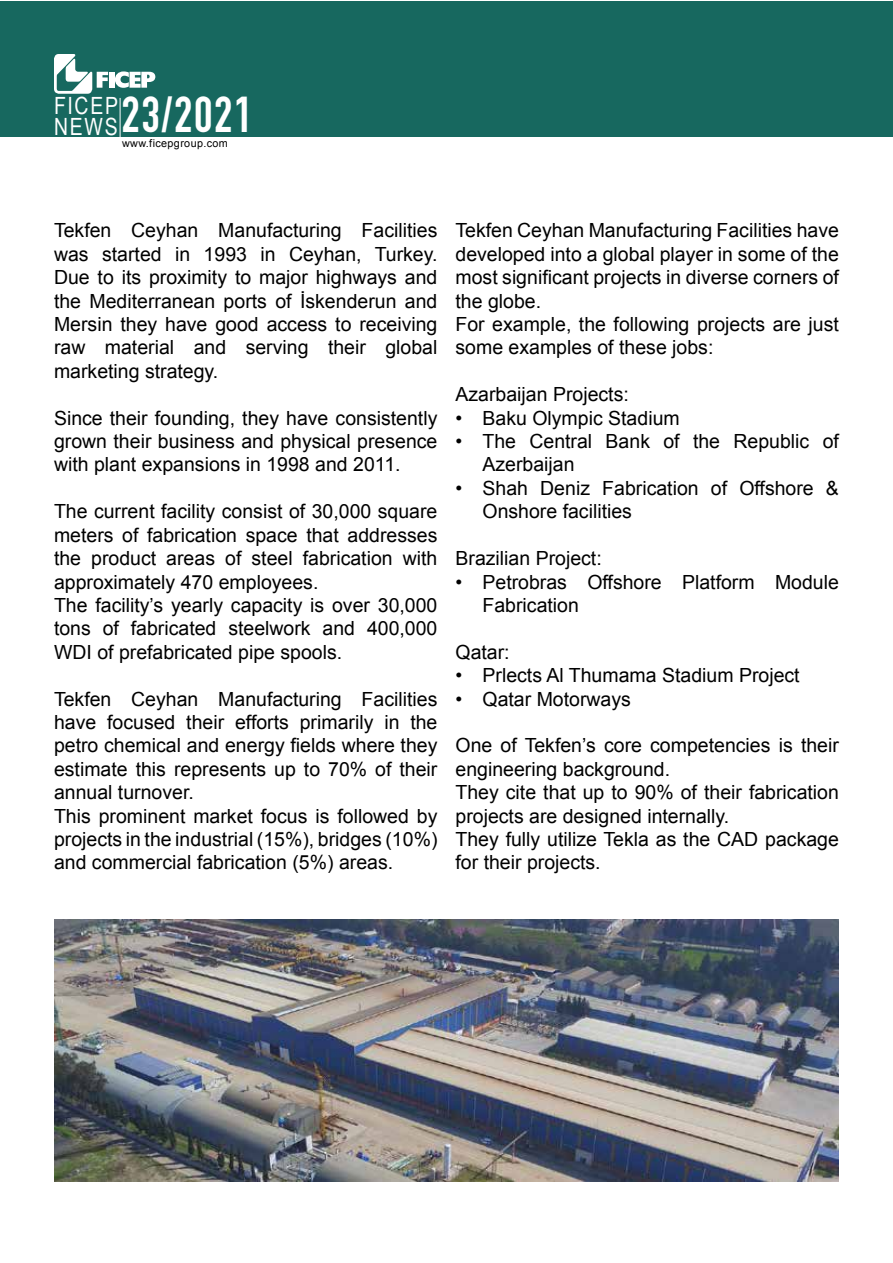
<style>
.page{position:relative;width:893px;height:1263px;background:#fff}
.page>*{position:absolute;margin:0;border:0;box-sizing:border-box;transform-origin:0 0}
.t1{font:700 49.65px "DIN Condensed";letter-spacing:.03em;color:#fff}
.t2{font:23.7px "Arial Narrow";letter-spacing:.07em;color:#fff}
.t3{font:19.5px/23.4px "Arial";color:#000}
.t4{font:10.8px "Arial";letter-spacing:.035em;color:#000}
.s1{font-family:"Arial Narrow";font-weight:400;font-size:23.7px}
</style>
<div class="page">
<div style="left:1px;top:1px;width:892px;height:135px;background:#17685f"></div>
<hr style="left:120px;top:98px;width:1px;height:50px;background:#fff">
<svg style="left:54px;top:54px;width:54px;height:40px"></svg>
<div style="left:109px;top:72px;width:5px;height:16px;background:#fff"></div>
<svg style="left:115px;top:71px;width:40px;height:17px"></svg>
<img style="left:54px;top:919px;width:785px;height:262px">
<h1 class="t1" style="left:54px;top:82px;width:200px"><span class="s1">NEWS</span> 23/2021</h1>
<p class="t4" style="left:122px;top:136px;width:107px">www.ficepgroup.com</p>
<p class="t2" style="left:54px;top:89px;width:66px">FICEP</p>
<p class="t3" style="left:54px;top:219px;width:385px;text-align:justify">Tekfen Ceyhan Manufacturing Facilities was started in 1993 in Ceyhan, Turkey.<br>Due to its proximity to major highways and the Mediterranean ports of İskenderun and Mersin they have good access to receiving raw material and serving their global marketing strategy.</p>
<p class="t3" style="left:54px;top:406px;width:385px;text-align:justify">Since their founding, they have consistently grown their business and physical presence with plant expansions in 1998 and 2011.</p>
<p class="t3" style="left:54px;top:500px;width:385px">The current facility consist of 30,000 square meters of fabrication space that addresses the product areas of steel fabrication with approximately 470 employees.<br>The facility’s yearly capacity is over 30,000 tons of fabricated steelwork and 400,000<br>WDI of prefabricated pipe spools.</p>
<p class="t3" style="left:54px;top:687px;width:385px">Tekfen Ceyhan Manufacturing Facilities have focused their efforts primarily in the petro chemical and energy fields where they estimate this represents up to 70% of their annual turnover.<br>This prominent market focus is followed by projects in the industrial (15%), bridges (10%) and commercial fabrication (5%) areas.</p>
<p class="t3" style="left:455px;top:219px;width:385px">Tekfen Ceyhan Manufacturing Facilities have developed into a global player in some of the most significant projects in diverse corners of the globe.<br>For example, the following projects are just some examples of these jobs:</p>
<p class="t3" style="left:455px;top:383px;width:175px">Azarbaijan Projects:</p>
<p class="t3" style="left:455px;top:406px;width:226px">• Baku Olympic Stadium</p>
<p class="t3" style="left:482px;top:430px;width:358px;text-indent:-27px">• The Central Bank of the Republic of<br>Azerbaijan</p>
<p class="t3" style="left:482px;top:476px;width:358px;text-indent:-27px">• Shah Deniz Fabrication of Offshore &amp;<br>Onshore facilities</p>
<p class="t3" style="left:455px;top:547px;width:148px">Brazilian Project:</p>
<p class="t3" style="left:482px;top:570px;width:358px;text-indent:-27px">• Petrobras Offshore Platform Module<br>Fabrication</p>
<p class="t3" style="left:455px;top:640px;width:56px">Qatar:</p>
<p class="t3" style="left:455px;top:664px;width:346px">• Prlects Al Thumama Stadium Project</p>
<p class="t3" style="left:455px;top:687px;width:177px">• Qatar Motorways</p>
<p class="t3" style="left:455px;top:734px;width:385px">One of Tekfen’s core competencies is their engineering background.<br>They cite that up to 90% of their fabrication projects are designed internally.<br>They fully utilize Tekla as the CAD package for their projects.</p>
</div>
